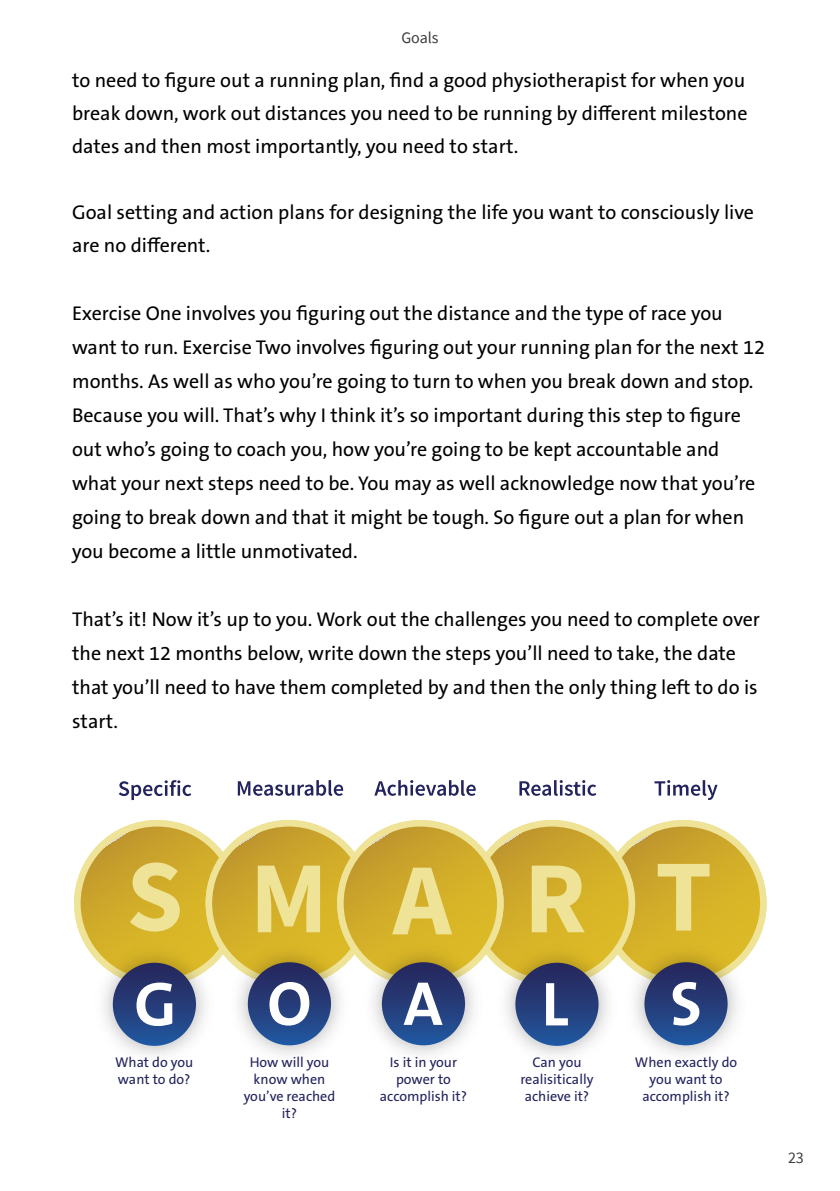
<style>
.page{position:relative;width:840px;height:1191px;background:#fff}
.page>*{position:absolute;margin:0;border:0;box-sizing:border-box;transform-origin:0 0}
.t1{font:20px/34px "The Sans B W5 Plain";color:#000}
.t2{font:16px "Source Sans Pro";color:#3d3c3e}
.t3{font:14.2px/17px "The Sans B W5 Plain";color:#23235d;text-align:center}
</style>
<div class="page">
<svg style="left:119px;top:780px;width:72px;height:20px"></svg>
<svg style="left:238px;top:780px;width:105px;height:16px"></svg>
<svg style="left:374px;top:780px;width:101px;height:16px"></svg>
<svg style="left:519px;top:780px;width:77px;height:16px"></svg>
<svg style="left:654px;top:780px;width:63px;height:20px"></svg>
<img style="left:109px;top:1026px;width:226px;height:30px">
<div style="left:113px;top:962px;width:83px;height:83px;background:#215095;border-radius:42px"></div>
<div style="left:248px;top:962px;width:83px;height:83px;background:#215196;border-radius:42px"></div>
<img style="left:378px;top:1026px;width:91px;height:29px">
<div style="left:381px;top:962px;width:84px;height:83px;background:#215196;border-radius:42px"></div>
<img style="left:511px;top:1026px;width:92px;height:30px">
<div style="left:515px;top:962px;width:83px;height:83px;background:#215095;border-radius:42px"></div>
<img style="left:641px;top:1026px;width:91px;height:29px">
<div style="left:644px;top:962px;width:83px;height:83px;background:#215196;border-radius:42px"></div>
<svg style="left:74px;top:820px;width:692px;height:206px"></svg>
<p class="t2" style="left:401px;top:28px;width:39px">Goals</p>
<p class="t1" style="left:72px;top:64px;width:676px;line-height:33px;text-align:justify">to need to figure out a running plan, find a good physiotherapist for when you break down, work out distances you need to be running by different milestone dates and then most importantly, you need to start.</p>
<p class="t1" style="left:72px;top:196px;width:683px;line-height:33px">Goal setting and action plans for designing the life you want to consciously live are no different.</p>
<p class="t1" style="left:72px;top:296px;width:694px">Exercise One involves you figuring out the distance and the type of race you want to run. Exercise Two involves figuring out your running plan for the next 12 months. As well as who you’re going to turn to when you break down and stop.<br>Because you will. That’s why I think it’s so important during this step to figure out who’s going to coach you, how you’re going to be kept accountable and what your next steps need to be. You may as well acknowledge now that you’re going to break down and that it might be tough. So figure out a plan for when you become a little unmotivated.</p>
<p class="t1" style="left:72px;top:602px;width:689px">That’s it! Now it’s up to you. Work out the challenges you need to complete over the next 12 months below, write down the steps you’ll need to take, the date that you’ll need to have them completed by and then the only thing left to do is start.</p>
<p class="t3" style="left:115px;top:1053px;width:80px;text-align:left">What do you want to do?</p>
<p class="t3" style="left:243px;top:1053px;width:93px">How will you know when you’ve reached it?</p>
<p class="t3" style="left:379px;top:1053px;width:89px">Is it in your power to accomplish it?</p>
<p class="t3" style="left:520px;top:1053px;width:74px">Can you realisitically achieve it?</p>
<p class="t3" style="left:634px;top:1053px;width:104px">When exactly do you want to accomplish it?</p>
<p class="t2" style="left:787px;top:1147px;width:17px">23</p>
</div>
